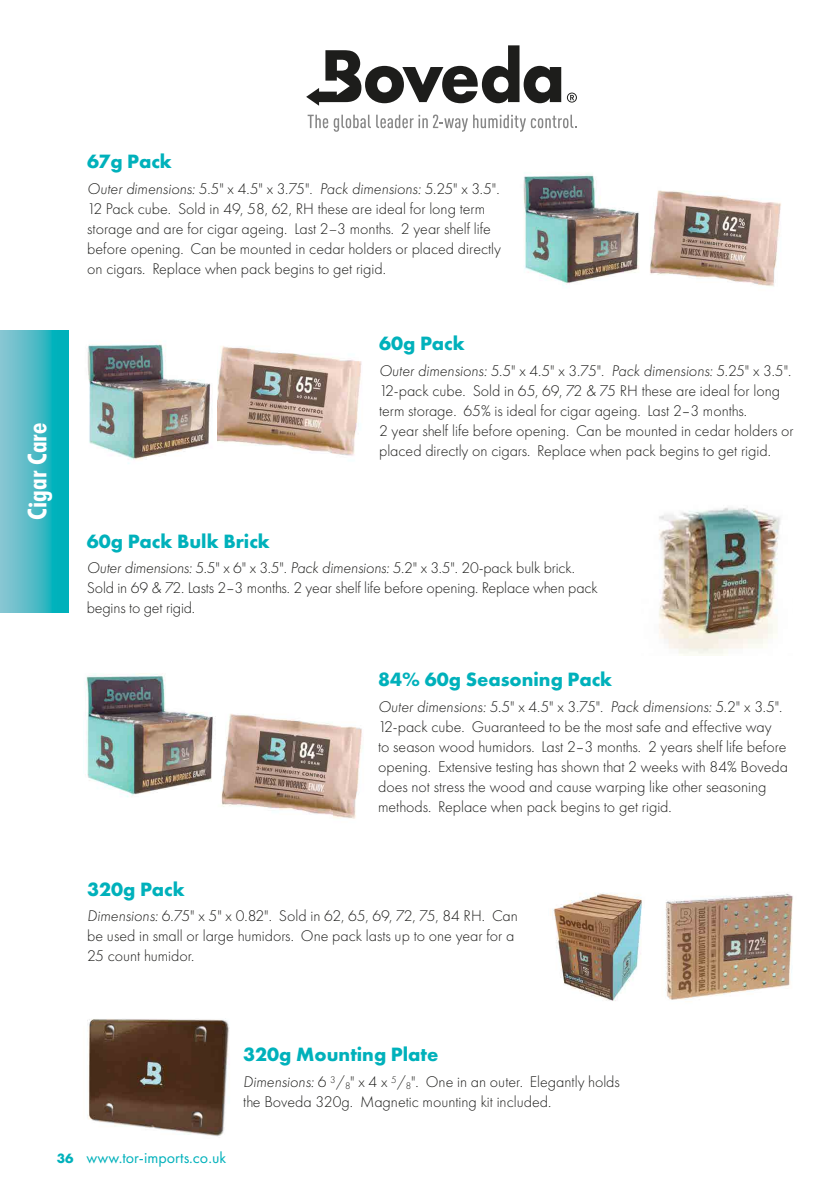
<style>
.page{position:relative;width:840px;height:1191px;background:#fff}
.page>*{position:absolute;margin:0;border:0;box-sizing:border-box;transform-origin:0 0}
.t1{font:700 condensed 26px "Futura BT";color:#fff}
.t2{font:700 20px "Futura PT";color:#00b1bb}
.t3{font:300 16px/20px "Futura PT";color:#1d1d1b}
.t4{font:16px "Futura PT";color:#00b1bb}
.s1{font-style:italic}
.s2{font-weight:700;font-size:14px}
</style>
<div class="page">
<svg style="left:0;top:331px;width:68px;height:281px"></svg>
<img style="left:523px;top:174px;width:116px;height:112px">
<img style="left:650px;top:190px;width:131px;height:97px">
<img style="left:221px;top:714px;width:141px;height:105px">
<img style="left:659px;top:507px;width:122px;height:149px">
<img style="left:217px;top:346px;width:145px;height:110px">
<img style="left:87px;top:341px;width:124px;height:123px">
<svg style="left:306px;top:45px;width:270px;height:61px"></svg>
<svg style="left:307px;top:114px;width:160px;height:18px"></svg>
<svg style="left:473px;top:115px;width:103px;height:17px"></svg>
<img style="left:84px;top:673px;width:132px;height:124px">
<img style="left:87px;top:1019px;width:143px;height:118px">
<img style="left:553px;top:893px;width:89px;height:108px">
<img style="left:665px;top:893px;width:128px;height:107px">
<h1 class="t1" style="left:21px;top:520px;width:98px;rotate:-90deg">Cigar Care</h1>
<p class="t2" style="left:87px;top:149px;width:86px">67g Pack</p>
<p class="t3" style="left:87px;top:179px;width:415px"><span class="s1">Outer dimensions:</span> 5.5" x 4.5" x 3.75". <span class="s1">Pack dimensions:</span> 5.25" x 3.5".<br>12 Pack cube. Sold in 49, 58, 62, RH these are ideal for long term storage and are for cigar ageing. Last 2–3 months. 2 year shelf life before opening. Can be mounted in cedar holders or placed directly on cigars. Replace when pack begins to get rigid.</p>
<p class="t2" style="left:379px;top:330px;width:87px">60g Pack</p>
<p class="t3" style="left:379px;top:360px;width:416px"><span class="s1">Outer dimensions:</span> 5.5" x 4.5" x 3.75". <span class="s1">Pack dimensions:</span> 5.25" x 3.5".<br>12-pack cube. Sold in 65, 69, 72 &amp; 75 RH these are ideal for long term storage. 65% is ideal for cigar ageing. Last 2-3 months.<br>2 year shelf life before opening. Can be mounted in cedar holders or placed directly on cigars. Replace when pack begins to get rigid.</p>
<p class="t2" style="left:87px;top:528px;width:184px">60g Pack Bulk Brick</p>
<p class="t3" style="left:87px;top:558px;width:512px"><span class="s1">Outer dimensions:</span> 5.5" x 6" x 3.5". <span class="s1">Pack dimensions:</span> 5.2" x 3.5". 20-pack bulk brick.<br>Sold in 69 &amp; 72. Lasts 2-3 months. 2 year shelf life before opening. Replace when pack begins to get rigid.</p>
<p class="t2" style="left:378px;top:666px;width:235px">84% 60g Seasoning Pack</p>
<p class="t3" style="left:378px;top:696px;width:411px"><span class="s1">Outer dimensions:</span> 5.5" x 4.5" x 3.75". <span class="s1">Pack dimensions:</span> 5.2" x 3.5".<br>12-pack cube. Guaranteed to be the most safe and effective way<br>to season wood humidors. Last 2-3 months. 2 years shelf life before opening. Extensive testing has shown that 2 weeks with 84% Boveda does not stress the wood and cause warping like other seasoning methods. Replace when pack begins to get rigid.</p>
<p class="t2" style="left:87px;top:876px;width:99px">320g Pack</p>
<p class="t3" style="left:87px;top:906px;width:432px"><span class="s1">Dimensions:</span> 6.75" x 5" x 0.82". Sold in 62, 65, 69, 72, 75, 84 RH. Can be used in small or large humidors. One pack lasts up to one year for a<br>25 count humidor.</p>
<p class="t2" style="left:243px;top:1041px;width:197px">320g Mounting Plate</p>
<p class="t3" style="left:243px;top:1071px;width:378px"><span class="s1">Dimensions:</span> 6 <sup>3</sup>/<sub>8</sub>" x 4 x <sup>5</sup>/<sub>8</sub>". One in an outer. Elegantly holds the Boveda 320g. Magnetic mounting kit included.</p>
<p class="t4" style="left:57px;top:1147px;width:171px"><span class="s2">36</span> www.tor-imports.co.uk</p>
</div>
